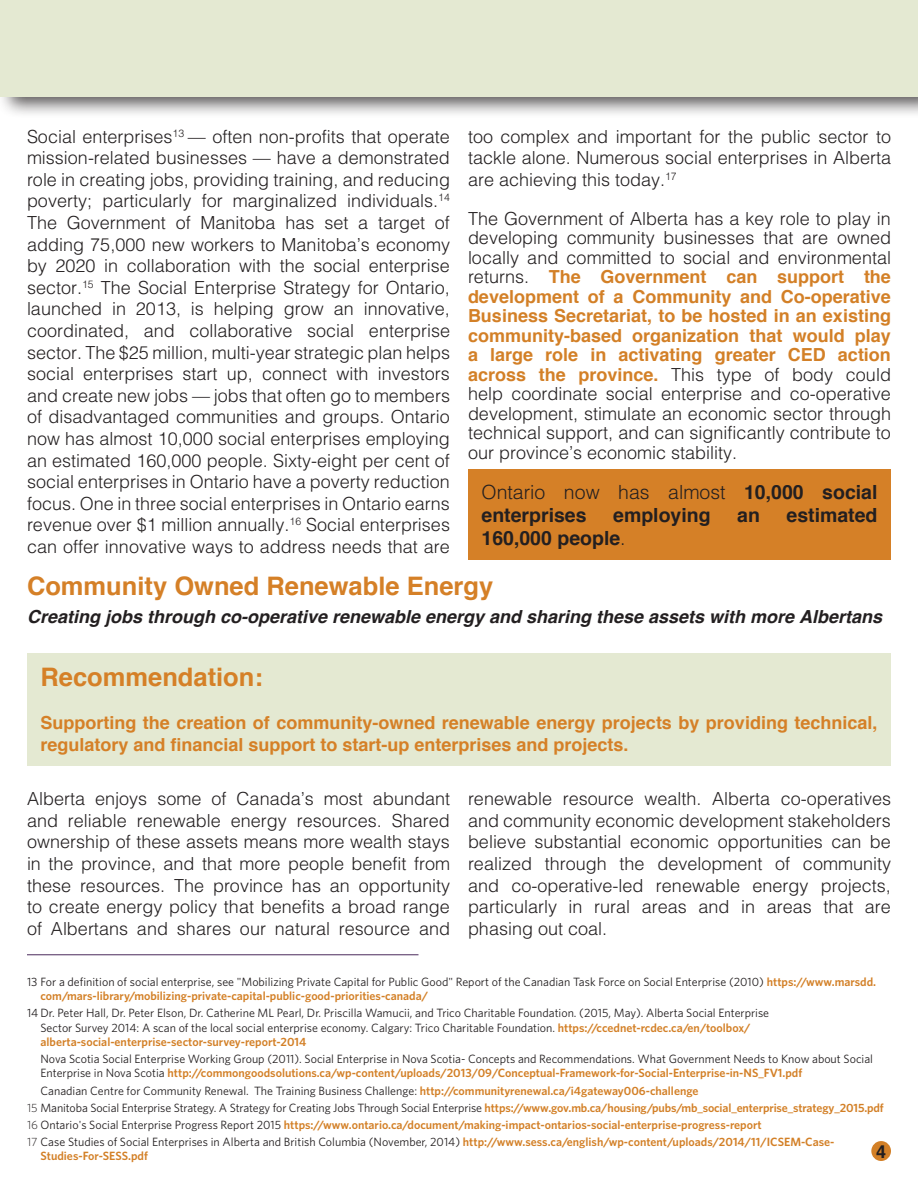
<style>
.page{position:relative;width:918px;height:1188px;background:#fff}
.page>*{position:absolute;margin:0;border:0;box-sizing:border-box;transform-origin:0 0}
.t1{font:700 25.5px "Helvetica";color:#d58027}
.t2{font:700 19.5px/23.4px "Helvetica";color:#231f20}
.t3{font:300 18px/21.6px "Helvetica";color:#231f20;text-align:justify}
.t4{font:700 18px/21.6px "Helvetica";color:#d58027}
.t5{font:italic 700 18px "Helvetica";color:#231f20}
.t6{font:700 18px "Helvetica";color:#231f20}
.Foot_Notes{font:12px/14.4px "Whitney";color:#231f20}
.Foot_Notes-2{font:600 12px/14.4px "Whitney";color:#d38027}
.s1{font-weight:700;color:#d38027}
.s2{font-weight:300}
.s3{font-weight:600;color:#d38027}
.s4{font-weight:300;color:#231f20}
.s5{font-weight:400;color:#231f20}
</style>
<div class="page">
<div style="left:871px;top:1141px;width:20px;height:20px;background:#d38027;border-radius:50%"></div>
<hr style="left:27px;top:954px;width:391px;height:1px;background:#4b2a5b">
<div style="left:0;top:0;width:918px;height:118px;background:#231f20;opacity:.75"></div>
<div style="left:0;top:0;width:918px;height:96px;background:#e4e9d2"></div>
<div style="left:27px;top:653px;width:864px;height:113px;background:#e4e9d2"></div>
<div style="left:468px;top:469px;width:423px;height:90px;background:#d58027"></div>
<p class="t3" style="left:27px;top:125px;width:425px">Social enterprises<sup>13</sup> — often non-profits that operate mission-related businesses — have a demonstrated role in creating jobs, providing training, and reducing poverty; particularly for marginalized individuals.<sup>14<br></sup>The Government of Manitoba has set a target of adding 75,000 new workers to Manitoba’s economy by 2020 in collaboration with the social enterprise sector.<sup>15</sup> The Social Enterprise Strategy for Ontario, launched in 2013, is helping grow an innovative, coordinated, and collaborative social enterprise sector. The $25 million, multi-year strategic plan helps social enterprises start up, connect with investors and create new jobs — jobs that often go to members of disadvantaged communities and groups. Ontario now has almost 10,000 social enterprises employing an estimated 160,000 people. Sixty-eight per cent of social enterprises in Ontario have a poverty reduction focus. One in three social enterprises in Ontario earns revenue over $1 million annually.<sup>16</sup> Social enterprises can offer innovative ways to address needs that are</p>
<p class="t3" style="left:468px;top:125px;width:425px">too complex and important for the public sector to tackle alone. Numerous social enterprises in Alberta are achieving this today.<sup>17</sup></p>
<p class="t3" style="left:468px;top:208px;width:425px;line-height:19.5px">The Government of Alberta has a key role to play in developing community businesses that are owned locally and committed to social and environmental returns. <span class="s1">The Government can support the development of a Community and Co-operative Business Secretariat, to be hosted in an existing community-based organization that would play a large role in activating greater CED action across the province.</span> This type of body could help coordinate social enterprise and co-operative development, stimulate an economic sector through technical support, and can significantly contribute to our province’s economic stability.</p>
<p class="t2" style="left:482px;top:480px;width:398px"><span class="s2">Ontario now has almost</span> 10,000 social enterprises</p>
<p class="t2" style="left:613px;top:504px;width:99px">employing</p>
<p class="t2" style="left:737px;top:504px;width:24px">an</p>
<p class="t2" style="left:787px;top:504px;width:93px">estimated</p>
<p class="t2" style="left:482px;top:527px;width:146px">160,000 people<span class="s2">.</span></p>
<p class="t1" style="left:27px;top:565px;width:468px">Community Owned Renewable Energy</p>
<p class="t5" style="left:27px;top:601px;width:857px">Creating jobs through co-operative renewable energy and sharing these assets with more Albertans</p>
<p class="t1" style="left:40px;top:656px;width:224px">Recommendation:</p>
<p class="t4" style="left:40px;top:712px;width:839px">Supporting the creation of community-owned renewable energy projects by providing technical, regulatory and financial support to start-up enterprises and projects.</p>
<p class="t3" style="left:27px;top:788px;width:425px">Alberta enjoys some of Canada’s most abundant and reliable renewable energy resources. Shared ownership of these assets means more wealth stays in the province, and that more people benefit from these resources. The province has an opportunity to create energy policy that benefits a broad range of Albertans and shares our natural resource and</p>
<p class="t3" style="left:468px;top:788px;width:425px">renewable resource wealth. Alberta co-operatives and community economic development stakeholders believe substantial economic opportunities can be realized through the development of community and co-operative-led renewable energy projects, particularly in rural areas and in areas that are phasing out coal.</p>
<p class="Foot_Notes" style="left:40px;top:974px;width:837px;text-indent:-14px">13 For a definition of social enterprise, see "Mobilizing Private Capital for Public Good" Report of the Canadian Task Force on Social Enterprise (2010) <span class="s3">https://www.marsdd. com/mars-library/mobilizing-private-capital-public-good-priorities-canada/</span></p>
<p class="Foot_Notes" style="left:40px;top:1006px;width:730px;text-indent:-14px">14 Dr. Peter Hall, Dr. Peter Elson, Dr. Catherine ML Pearl, Dr. Priscilla Wamucii, and Trico Charitable Foundation. (2015, May). Alberta Social Enterprise<br>Sector Survey 2014: A scan of the local social enterprise economy. Calgary: Trico Charitable Foundation. <span class="s3">https://ccednet-rcdec.ca/en/toolbox/ alberta-social-enterprise-sector-survey-report-2014</span></p>
<p class="Foot_Notes" style="left:40px;top:1051px;width:834px">Nova Scotia Social Enterprise Working Group (2011). Social Enterprise in Nova Scotia- Concepts and Recommendations. What Government Needs to Know about Social<br>Enterprise in Nova Scotia <span class="s3">http://commongoodsolutions.ca/wp-content/uploads/2013/09/Conceptual-Framework-for-Social-Enterprise-in-NS_FV1.pdf</span></p>
<p class="Foot_Notes" style="left:40px;top:1083px;width:660px">Canadian Centre for Community Renewal. The Training Business Challenge: <span class="s3">http://communityrenewal.ca/i4gateway006-challenge</span></p>
<p class="Foot_Notes" style="left:27px;top:1100px;width:858px"><span class="s2">15</span> Manitoba Social Enterprise Strategy. A Strategy for Creating Jobs Through Social Enterprise <span class="s3">https://www.gov.mb.ca/housing/pubs/mb_social_enterprise_strategy_2015.pdf</span></p>
<p class="Foot_Notes-2" style="left:27px;top:1117px;width:736px"><span class="s4">16</span> <span class="s5">Ontario's Social Enterprise Progress Report 2015</span> https://www.ontario.ca/document/making-impact-ontarios-social-enterprise-progress-report</p>
<p class="Foot_Notes-2" style="left:40px;top:1134px;width:796px;text-indent:-14px"><span class="s4">17</span> <span class="s5">Case Studies of Social Enterprises in Alberta and British Columbia (November, 2014)</span> http://www.sess.ca/english/wp-content/uploads/2014/11/ICSEM-Case-<br>Studies-For-SESS.pdf</p>
<p class="t6" style="left:876px;top:1137px;width:12px">4</p>
</div>
